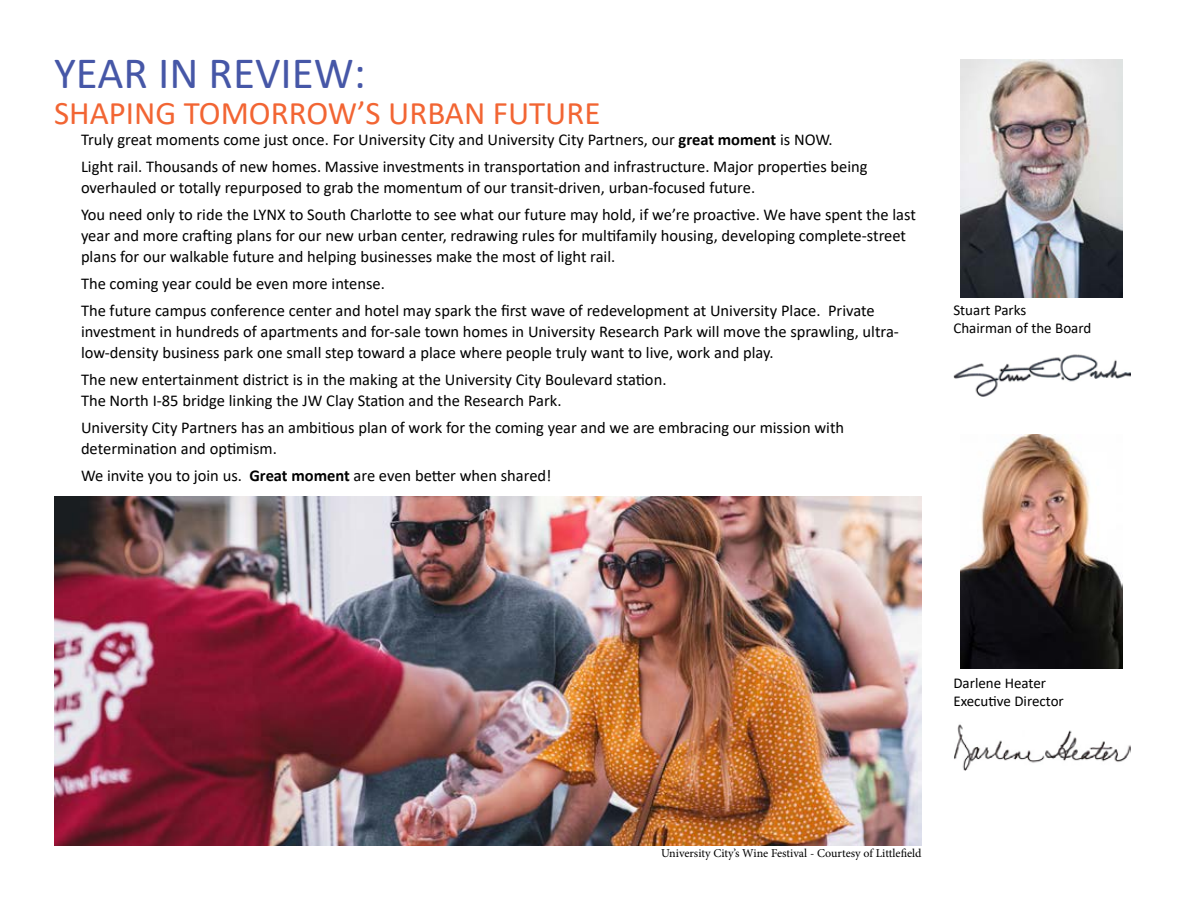
<style>
.page{position:relative;width:1188px;height:918px;background:#fff}
.page>*{position:absolute;margin:0;border:0;box-sizing:border-box;transform-origin:0 0}
.t1{font:45px "Calibri";color:#4657a7}
.t2{font:33px "Calibri";color:#f26533}
.t3{font:16.5px/21px "Calibri";color:#000}
.t4{font:15px/18px "Calibri";color:#000}
.t5{font:12px "Minion Pro";color:#000}
.s1{font-weight:700}
</style>
<div class="page">
<img style="left:961px;top:435px;width:162px;height:234px">
<img style="left:961px;top:59px;width:162px;height:239px">
<img style="left:954px;top:724px;width:176px;height:47px">
<img style="left:953px;top:354px;width:177px;height:43px">
<img style="left:54px;top:497px;width:868px;height:349px">
<h1 class="t1" style="left:54px;top:42px;width:313px">YEAR IN REVIEW:</h1>
<h2 class="t2" style="left:54px;top:90px;width:548px">SHAPING TOMORROW’S URBAN FUTURE</h2>
<p class="t3" style="left:81px;top:125px;width:788px;line-height:27px">Truly great moments come just once. For University City and University City Partners, our <span class="s1">great moment</span> is NOW.<br>Light rail. Thousands of new homes. Massive investments in transportation and infrastructure. Major properties being</p>
<p class="t3" style="left:81px;top:173px;width:836px;line-height:27px">overhauled or totally repurposed to grab the momentum of our transit-driven, urban-focused future.<br>You need only to ride the LYNX to South Charlotte to see what our future may hold, if we’re proactive. We have spent the last</p>
<p class="t3" style="left:81px;top:224px;width:827px">year and more crafting plans for our new urban center, redrawing rules for multifamily housing, developing complete-street plans for our walkable future and helping businesses make the most of light rail.</p>
<p class="t3" style="left:81px;top:269px;width:795px;line-height:27px">The coming year could be even more intense.<br>The future campus conference center and hotel may spark the first wave of redevelopment at University Place. Private</p>
<p class="t3" style="left:81px;top:320px;width:819px">investment in hundreds of apartments and for-sale town homes in University Research Park will move the sprawling, ultra&shy;low-density business park one small step toward a place where people truly want to live, work and play.</p>
<p class="t3" style="left:81px;top:368px;width:587px">The new entertainment district is in the making at the University City Boulevard station.<br>The North I-85 bridge linking the JW Clay Station and the Research Park.</p>
<p class="t3" style="left:81px;top:416px;width:765px">University City Partners has an ambitious plan of work for the coming year and we are embracing our mission with determination and optimism.</p>
<p class="t3" style="left:81px;top:464px;width:472px">We invite you to join us. <span class="s1">Great moment</span> are even better when shared!</p>
<p class="t4" style="left:953px;top:301px;width:139px">Stuart Parks<br>Chairman of the Board</p>
<p class="t4" style="left:953px;top:673px;width:112px">Darlene Heater<br>Executive Director</p>
<p class="t5" style="left:661px;top:845px;width:262px">University City’s Wine Festival - Courtesy of Littlefield</p>
</div>
